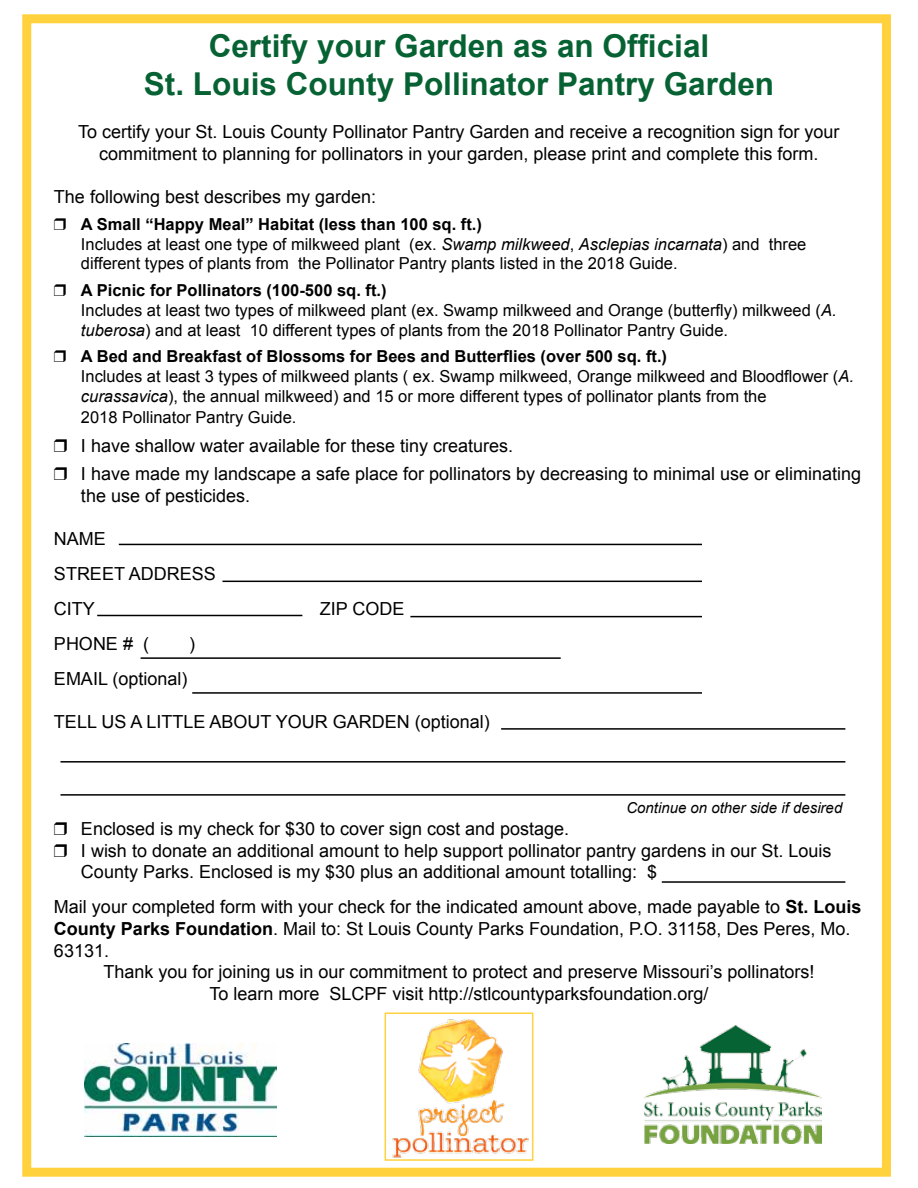
<style>
.page{position:relative;width:918px;height:1188px;background:#fff}
.page>*{position:absolute;margin:0;border:0;box-sizing:border-box;transform-origin:0 0}
.t1{font:700 31.5px/37.8px "Arial";color:#076233;text-align:center}
.t2{font:18px/35.1px "Arial";color:#000}
.t3{font:16.5px/19.8px "Arial";color:#000}
.t4{font:italic 15px "Arial";color:#000}
.s1{font-weight:700}
.s2{font-style:italic}
</style>
<div class="page">
<div style="left:22px;top:14px;width:869px;height:1163px;border:9px solid #ffd23d"></div>
<hr style="left:662px;top:881px;width:183px;height:2px;background:#000">
<hr style="left:119px;top:544px;width:583px;height:1px;background:#000">
<hr style="left:222px;top:581px;width:480px;height:1px;background:#000">
<hr style="left:97px;top:615px;width:205px;height:1px;background:#000">
<hr style="left:410px;top:616px;width:292px;height:1px;background:#000">
<hr style="left:141px;top:657px;width:420px;height:2px;background:#000">
<hr style="left:192px;top:692px;width:510px;height:2px;background:#000">
<img style="left:84px;top:1044px;width:193px;height:92px">
<img style="left:644px;top:1026px;width:178px;height:117px">
<img style="left:392px;top:1018px;width:137px;height:140px">
<div style="left:385px;top:1012px;width:148px;height:149px;border:2px solid #ffd23d"></div>
<hr style="left:501px;top:728px;width:344px;height:2px;background:#000">
<hr style="left:60px;top:761px;width:785px;height:2px;background:#000">
<hr style="left:60px;top:794px;width:785px;height:2px;background:#000">
<h1 class="t1" style="left:144px;top:28px;width:632px">Certify your Garden as an Official<br>St. Louis County Pollinator Pantry Garden</h1>
<p class="t2" style="left:78px;top:122px;width:763px;line-height:21.6px;text-align:center">To certify your St. Louis County Pollinator Pantry Garden and receive a recognition sign for your commitment to planning for pollinators in your garden, please print and complete this form.</p>
<p class="t2" style="left:54px;top:180px;width:324px">The following best describes my garden:</p>
<p class="t3" style="left:81px;top:214px;width:727px;text-indent:-27px">❒ <span class="s1">A Small “Happy Meal” Habitat (less than 100 sq. ft.)<br></span>Includes at least one type of milkweed plant (ex. <span class="s2">Swamp milkweed</span>, <span class="s2">Asclepias incarnata</span>) and three different types of plants from the Pollinator Pantry plants listed in the 2018 Guide.</p>
<p class="t3" style="left:81px;top:280px;width:757px;text-indent:-27px">❒ <span class="s1">A Picnic for Pollinators (100-500 sq. ft.)<br></span>Includes at least two types of milkweed plant (ex. Swamp milkweed and Orange (butterfly) milkweed (<span class="s2">A. tuberosa</span>) and at least 10 different types of plants from the 2018 Pollinator Pantry Guide.</p>
<p class="t3" style="left:81px;top:347px;width:775px;text-indent:-27px">❒ <span class="s1">A Bed and Breakfast of Blossoms for Bees and Butterflies (over 500 sq. ft.)<br></span>Includes at least 3 types of milkweed plants ( ex. Swamp milkweed, Orange milkweed and Bloodflower (<span class="s2">A. curassavica</span>), the annual milkweed) and 15 or more different types of pollinator plants from the</p>
<p class="t3" style="left:81px;top:408px;width:217px">2018 Pollinator Pantry Guide.</p>
<p class="t2" style="left:54px;top:431px;width:809px;line-height:28.3px">❒ I have shallow water available for these tiny creatures.<br>❒ I have made my landscape a safe place for pollinators by decreasing to minimal use or eliminating</p>
<p class="t2" style="left:81px;top:478px;width:171px">the use of pesticides.</p>
<p class="t2" style="left:54px;top:521px;width:163px">NAME<br>STREET ADDRESS<br>CITY</p>
<p class="t2" style="left:320px;top:591px;width:86px">ZIP CODE</p>
<p class="t2" style="left:54px;top:626px;width:97px">PHONE # (</p>
<p class="t2" style="left:189px;top:626px;width:7px">)</p>
<p class="t2" style="left:54px;top:662px;width:135px">EMAIL (optional)</p>
<p class="t2" style="left:54px;top:705px;width:437px">TELL US A LITTLE ABOUT YOUR GARDEN (optional)</p>
<p class="t4" style="left:626px;top:798px;width:217px">Continue on other side if desired</p>
<p class="t2" style="left:54px;top:811px;width:517px">❒ Enclosed is my check for $30 to cover sign cost and postage.</p>
<p class="t2" style="left:54px;top:833px;width:779px">❒ I wish to donate an additional amount to help support pollinator pantry gardens in our St. Louis</p>
<p class="t2" style="left:81px;top:855px;width:578px">County Parks. Enclosed is my $30 plus an additional amount totalling: $</p>
<p class="t2" style="left:54px;top:890px;width:809px">Mail your completed form with your check for the indicated amount above, made payable to <span class="s1">St. Louis</span></p>
<p class="t2" style="left:54px;top:911px;width:798px"><span class="s1">County Parks Foundation</span>. Mail to: St Louis County Parks Foundation, P.O. 31158, Des Peres, Mo.</p>
<p class="t2" style="left:54px;top:933px;width:57px">63131.</p>
<p class="t2" style="left:103px;top:954px;width:712px">Thank you for joining us in our commitment to protect and preserve Missouri’s pollinators!</p>
<p class="t2" style="left:209px;top:976px;width:501px">To learn more SLCPF visit http://stlcountyparksfoundation.org/</p>
</div>
